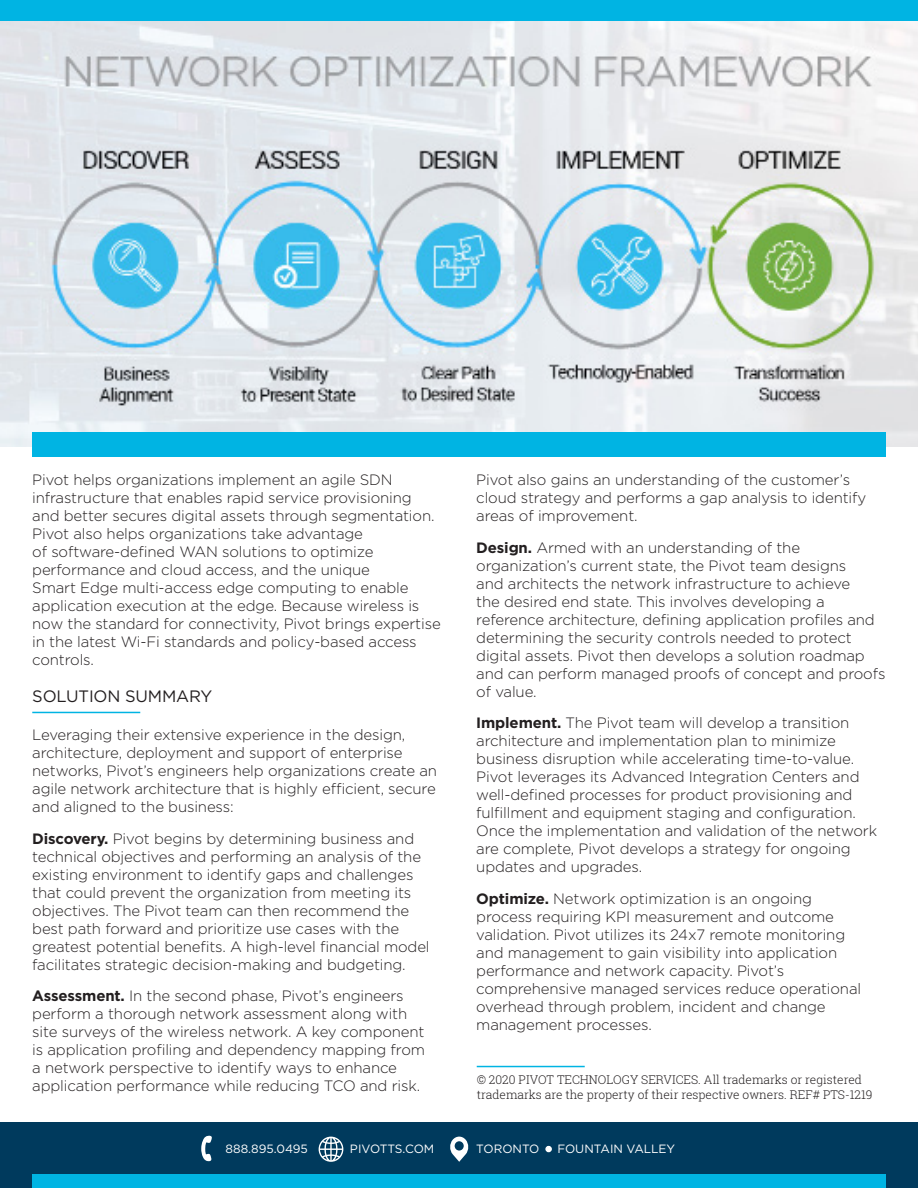
<style>
.page{position:relative;width:918px;height:1188px;background:#fff}
.page>*{position:absolute;margin:0;border:0;box-sizing:border-box;transform-origin:0 0}
.Body{font:16.5px "Gotham";letter-spacing:-.01em;color:#231f20}
.Body-2{font:300 15px/18px "Gotham";letter-spacing:-.01em;color:#231f20}
.Table_Text{font:300 12px/15px "Roboto Slab";color:#231f20}
.t1{font:12px "Gotham";color:#fff}
.s1{font-weight:700}
</style>
<div class="page">
<div style="left:0;top:0;width:918px;height:21px;background:#00b4e3"></div>
<img style="left:0;top:21px;width:918px;height:425px">
<div style="left:0;top:1122px;width:918px;height:66px;background:#003a5d"></div>
<svg style="left:450px;top:1137px;width:19px;height:25px"></svg>
<svg style="left:201px;top:1135px;width:11px;height:26px"></svg>
<svg style="left:319px;top:1137px;width:24px;height:25px"></svg>
<div style="left:32px;top:1174px;width:854px;height:14px;background:#00b4e3"></div>
<div style="left:32px;top:432px;width:854px;height:25px;background:#00b4e3"></div>
<hr style="left:32px;top:712px;width:108px;height:1px;background:#00b4e3">
<div style="left:545px;top:1146px;width:7px;height:6px;border:2px solid #fff;border-radius:50%"></div>
<hr style="left:477px;top:1066px;width:108px;height:1px;background:#00b4e3">
<p class="Body-2" style="left:32px;top:470px;width:410px">Pivot helps organizations implement an agile SDN infrastructure that enables rapid service provisioning and better secures digital assets through segmentation.<br>Pivot also helps organizations take advantage<br>of software-defined WAN solutions to optimize performance and cloud access, and the unique<br>Smart Edge multi-access edge computing to enable application execution at the edge. Because wireless is now the standard for connectivity, Pivot brings expertise in the latest Wi-Fi standards and policy-based access controls.</p>
<p class="Body" style="left:32px;top:685px;width:181px">SOLUTION SUMMARY</p>
<p class="Body-2" style="left:32px;top:725px;width:406px">Leveraging their extensive experience in the design, architecture, deployment and support of enterprise networks, Pivot’s engineers help organizations create an agile network architecture that is highly efficient, secure and aligned to the business:</p>
<p class="Body-2" style="left:32px;top:829px;width:399px"><span class="s1">Discovery.</span> Pivot begins by determining business and technical objectives and performing an analysis of the existing environment to identify gaps and challenges that could prevent the organization from meeting its objectives. The Pivot team can then recommend the best path forward and prioritize use cases with the greatest potential benefits. A high-level financial model facilitates strategic decision-making and budgeting.</p>
<p class="Body-2" style="left:32px;top:986px;width:394px"><span class="s1">Assessment.</span> In the second phase, Pivot’s engineers perform a thorough network assessment along with site surveys of the wireless network. A key component is application profiling and dependency mapping from a network perspective to identify ways to enhance application performance while reducing TCO and risk.</p>
<p class="Body-2" style="left:476px;top:470px;width:391px">Pivot also gains an understanding of the customer’s cloud strategy and performs a gap analysis to identify areas of improvement.</p>
<p class="Body-2" style="left:476px;top:538px;width:411px"><span class="s1">Design.</span> Armed with an understanding of the organization’s current state, the Pivot team designs<br>and architects the network infrastructure to achieve<br>the desired end state. This involves developing a reference architecture, defining application profiles and determining the security controls needed to protect digital assets. Pivot then develops a solution roadmap and can perform managed proofs of concept and proofs of value.</p>
<p class="Body-2" style="left:476px;top:713px;width:402px"><span class="s1">Implement.</span> The Pivot team will develop a transition architecture and implementation plan to minimize business disruption while accelerating time-to-value.<br>Pivot leverages its Advanced Integration Centers and well-defined processes for product provisioning and fulfillment and equipment staging and configuration.<br>Once the implementation and validation of the network are complete, Pivot develops a strategy for ongoing updates and upgrades.</p>
<p class="Body-2" style="left:476px;top:889px;width:386px"><span class="s1">Optimize.</span> Network optimization is an ongoing process requiring KPI measurement and outcome validation. Pivot utilizes its 24x7 remote monitoring and management to gain visibility into application performance and network capacity. Pivot’s comprehensive managed services reduce operational overhead through problem, incident and change management processes.</p>
<p class="Table_Text" style="left:477px;top:1072px;width:397px">© 2020 PIVOT TECHNOLOGY SERVICES. All trademarks or registered trademarks are the property of their respective owners. REF# PTS-1219</p>
<p class="t1" style="left:226px;top:1141px;width:84px">888.895.0495</p>
<p class="t1" style="left:350px;top:1141px;width:86px">PIVOTTS.COM</p>
<p class="t1" style="left:476px;top:1141px;width:65px">TORONTO</p>
<p class="t1" style="left:557px;top:1141px;width:119px">FOUNTAIN VALLEY</p>
</div>
